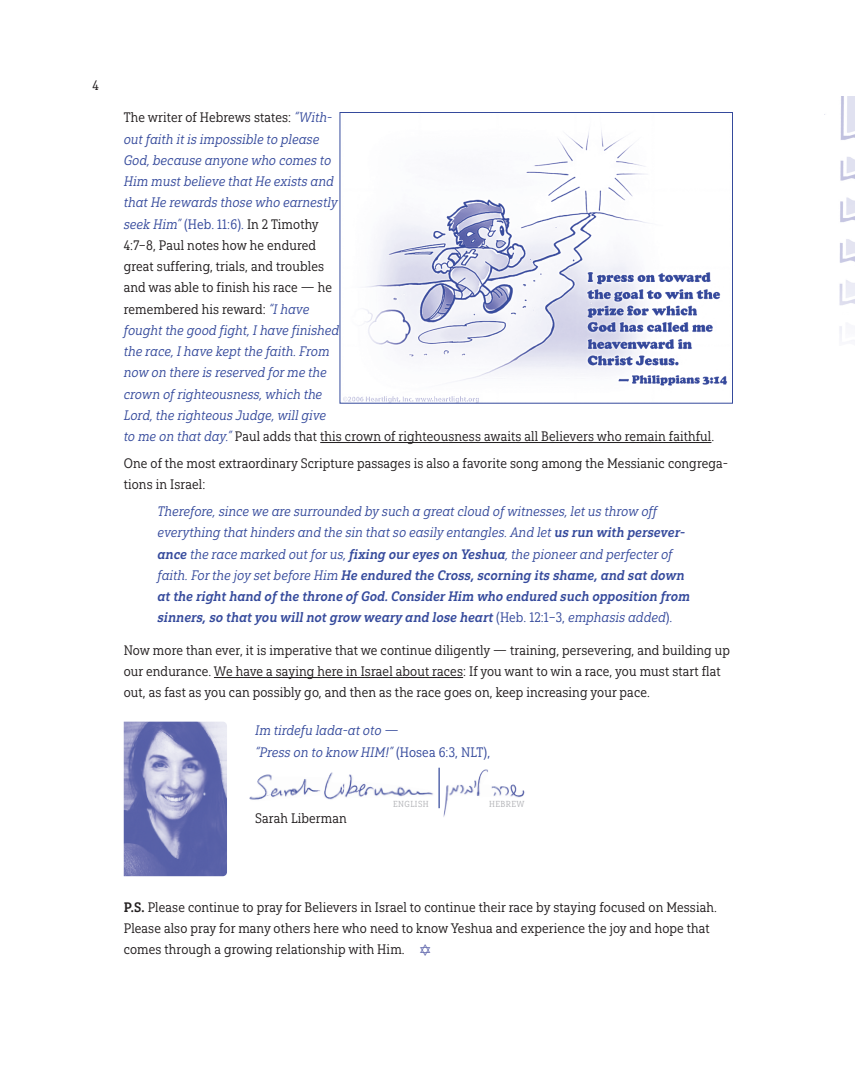
<style>
.page{position:relative;width:855px;height:1080px;background:#fff}
.page>*{position:absolute;margin:0;border:0;box-sizing:border-box;transform-origin:0 0}
.t1{font:13.75px/21.2px "Yorkten Slab Con Reg";letter-spacing:.01em;color:#231f20}
.t2{font:13.75px/21.2px "Yorkten Slab Con Reg It";letter-spacing:.01em;color:#354a9c}
.t3{font:13.75px/21.2px "Yorkten Slab Con Bol It";letter-spacing:.01em;color:#354a9c}
.t4{font:8.75px "Yorkten Slab Con Reg";letter-spacing:.05em;color:#b2b3b7}
.s1{font-family:"Yorkten Slab Con Reg It";color:#354a9c}
.s2{color:#354a9c}
.s3{font-family:"Yorkten Slab Con Bol It"}
.s4{font-family:"Yorkten Slab Con Reg It"}
.s5{font-family:"Yorkten Slab Con Reg"}
.s6{font-family:"Yorkten Slab Con Bol"}
</style>
<div class="page">
<img style="left:824px;top:97px;width:31px;height:241px">
<hr style="left:320px;top:442px;width:391px;height:1px;background:#231f20">
<hr style="left:214px;top:677px;width:249px;height:1px;background:#231f20">
<img style="left:124px;top:722px;width:103px;height:154px">
<img style="left:443px;top:769px;width:82px;height:48px">
<img style="left:249px;top:772px;width:184px;height:28px">
<hr style="left:439px;top:768px;width:1px;height:40px;background:#354a9c">
<img style="left:343px;top:130px;width:384px;height:272px">
<div style="left:340px;top:112px;width:393px;height:292px;border:1px solid #354a9c"></div>
<p class="t1" style="left:92px;top:75px;width:8px">4</p>
<p class="t1" style="left:124px;top:107px;width:210px">The writer of Hebrews states: <span class="s1">“With-</span></p>
<p class="t2" style="left:124px;top:128px;width:215px">out faith it is impossible to please God, because anyone who comes to Him must believe that He exists and that He rewards those who earnestly</p>
<p class="t1" style="left:124px;top:213px;width:210px"><span class="s1">seek Him”</span> <span class="s2">(Heb. 11:6).</span> In 2 Timothy 4:7–8, Paul notes how he endured great suffering, trials, and troubles and was able to finish his race — he remembered his reward: <span class="s1">“I have</span></p>
<p class="t2" style="left:124px;top:320px;width:217px">fought the good fight, I have finished the race, I have kept the faith. From now on there is reserved for me the crown of righteousness, which the Lord, the righteous Judge, will give</p>
<p class="t1" style="left:124px;top:423px;width:606px;line-height:26.9px"><span class="s1">to me on that day.”</span> Paul adds that this crown of righteousness awaits all Believers who remain faithful.<br>One of the most extraordinary Scripture passages is also a favorite song among the Messianic congrega-</p>
<p class="t1" style="left:124px;top:474px;width:83px">tions in Israel:</p>
<p class="t2" style="left:158px;top:501px;width:529px">Therefore, since we are surrounded by such a great cloud of witnesses, let us throw off everything that hinders and the sin that so easily entangles. And let <span class="s3">us run with persever&shy;ance</span> the race marked out for us, <span class="s3">fixing our eyes on Yeshua</span>, the pioneer and perfecter of</p>
<p class="t3" style="left:158px;top:564px;width:534px"><span class="s4">faith. For the joy set before Him</span> He endured the Cross, scorning its shame, and sat down at the right hand of the throne of God. Consider Him who endured such opposition from sinners, so that you will not grow weary and lose heart <span class="s5">(Heb. 12:1–3,</span> <span class="s4">emphasis added</span><span class="s5">).</span></p>
<p class="t1" style="left:124px;top:639px;width:608px">Now more than ever, it is imperative that we continue diligently — training, persevering, and building up our endurance. We have a saying here in Israel about races: If you want to win a race, you must start flat out, as fast as you can possibly go, and then as the race goes on, keep increasing your pace.</p>
<p class="t2" style="left:255px;top:720px;width:236px">Im tirdefu lada-at oto —<br>“Press on to know HIM!” <span class="s5">(Hosea 6:3, NLT),</span></p>
<p class="t1" style="left:255px;top:808px;width:93px">Sarah Liberman</p>
<p class="t4" style="left:393px;top:799px;width:37px">ENGLISH</p>
<p class="t4" style="left:489px;top:799px;width:37px">HEBREW</p>
<p class="t1" style="left:124px;top:896px;width:595px"><span class="s6">P.S.</span> Please continue to pray for Believers in Israel to continue their race by staying focused on Messiah.<br>Please also pray for many others here who need to know Yeshua and experience the joy and hope that comes through a growing relationship with Him.</p>
</div>
